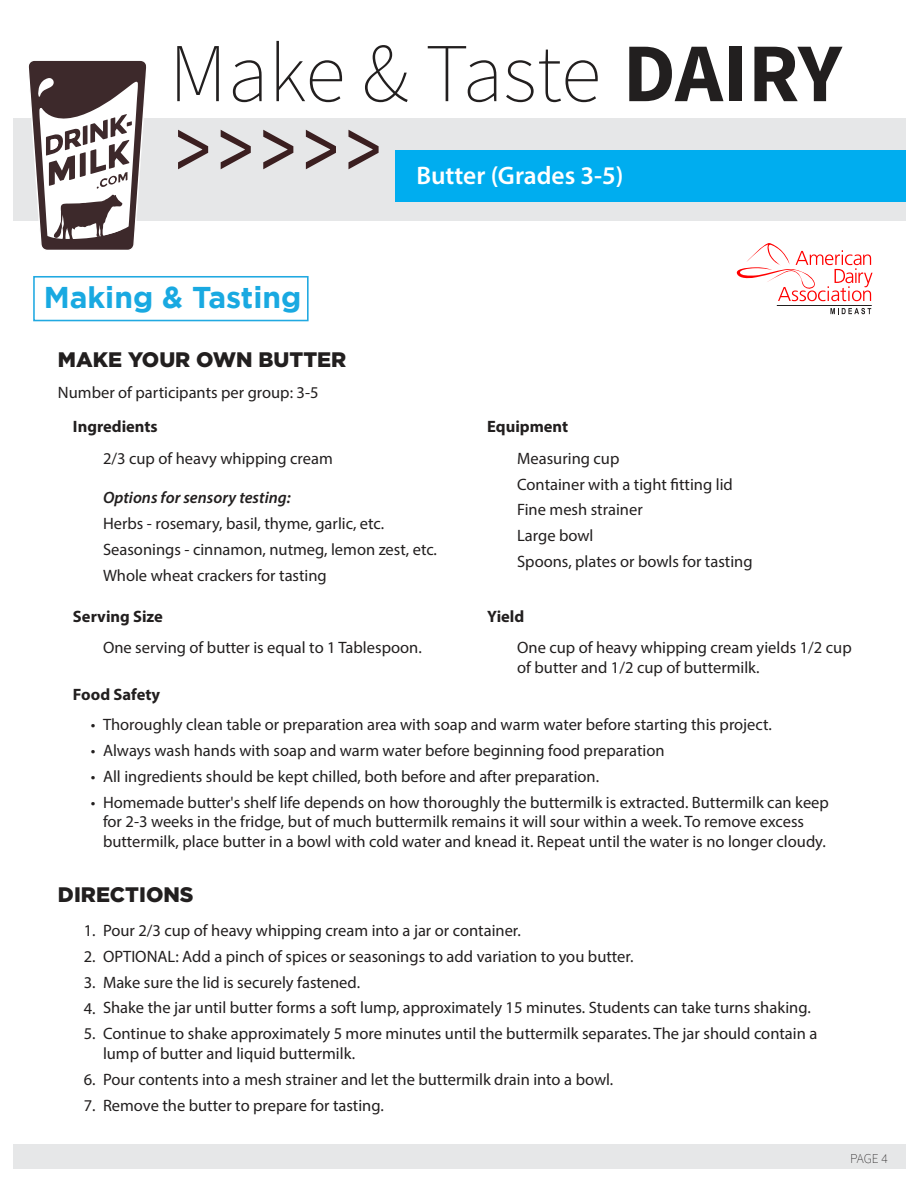
<style>
.page{position:relative;width:918px;height:1188px;background:#fff}
.page>*{position:absolute;margin:0;border:0;box-sizing:border-box;transform-origin:0 0}
.t1{font:200 83.55px "Source Sans Pro";color:#221f1f}
.t2{font:700 30px "Gotham";color:#19a9e1}
.t3{font:600 25.5px "Myriad Pro";color:#fff}
.t4{font:900 21px "Gotham";color:#221f1f}
.t5{font:16.5px/25.8px "Myriad Pro";color:#221f1f}
.t6{font:700 16.5px "Myriad Pro";color:#221f1f}
.t7{font:italic 600 16.5px "Myriad Pro";color:#221f1f}
.t8{font:200 13.5px "Source Sans Pro";color:#221f1f}
.s1{font-weight:700}
</style>
<div class="page">
<div style="left:14px;top:118px;width:892px;height:102px;background:#e6e7e8"></div>
<div style="left:395px;top:150px;width:511px;height:51px;background:#00adef"></div>
<svg style="left:27px;top:60px;width:121px;height:190px"></svg>
<svg style="left:178px;top:130px;width:30px;height:39px"></svg>
<svg style="left:221px;top:130px;width:30px;height:39px"></svg>
<svg style="left:306px;top:130px;width:30px;height:39px"></svg>
<svg style="left:348px;top:130px;width:31px;height:39px"></svg>
<svg style="left:263px;top:130px;width:30px;height:39px"></svg>
<div style="left:14px;top:1144px;width:892px;height:25px;background:#e6e7e8"></div>
<svg style="left:736px;top:243px;width:137px;height:58px"></svg>
<hr style="left:777px;top:305px;width:95px;height:1px;background:#221f1f">
<svg style="left:830px;top:308px;width:41px;height:6px"></svg>
<div style="left:33px;top:276px;width:276px;height:45px;border:2px solid #21a9e1"></div>
<h1 class="t1" style="left:169px;top:23px;width:674px">Make &amp; Taste <span class="s1">DAIRY</span></h1>
<h2 class="t2" style="left:44px;top:284px;width:259px">Making &amp; Tasting</h2>
<p class="t4" style="left:58px;top:350px;width:290px">MAKE YOUR OWN BUTTER</p>
<p class="t5" style="left:58px;top:381px;width:262px">Number of participants per group: 3-5</p>
<p class="t6" style="left:73px;top:420px;width:86px">Ingredients</p>
<h3 class="t3" style="left:416px;top:166px;width:209px">Butter (Grades 3-5)</h3>
<p class="t6" style="left:487px;top:420px;width:83px">Equipment</p>
<p class="t5" style="left:103px;top:447px;width:231px">2/3 cup of heavy whipping cream</p>
<p class="t7" style="left:103px;top:492px;width:189px">Options for sensory testing:</p>
<p class="t5" style="left:103px;top:512px;width:336px">Herbs - rosemary, basil, thyme, garlic, etc.<br>Seasonings - cinnamon, nutmeg, lemon zest, etc.<br>Whole wheat crackers for tasting</p>
<p class="t6" style="left:73px;top:610px;width:91px">Serving Size</p>
<p class="t5" style="left:103px;top:636px;width:320px">One serving of butter is equal to 1 Tablespoon.</p>
<p class="t6" style="left:73px;top:688px;width:89px">Food Safety</p>
<p class="t5" style="left:517px;top:447px;width:237px">Measuring cup<br>Container with a tight fitting lid<br>Fine mesh strainer<br>Large bowl<br>Spoons, plates or bowls for tasting</p>
<p class="t6" style="left:487px;top:610px;width:39px">Yield</p>
<p class="t5" style="left:517px;top:639px;width:336px;line-height:19.8px">One cup of heavy whipping cream yields 1/2 cup of butter and 1/2 cup of buttermilk.</p>
<p class="t5" style="left:91px;top:713px;width:683px">• Thoroughly clean table or preparation area with soap and warm water before starting this project.</p>
<p class="t5" style="left:91px;top:739px;width:575px">• Always wash hands with soap and warm water before beginning food preparation</p>
<p class="t5" style="left:91px;top:765px;width:510px">• All ingredients should be kept chilled, both before and after preparation.</p>
<p class="t5" style="left:103px;top:794px;width:727px;line-height:19.8px;text-indent:-12px">• Homemade butter's shelf life depends on how thoroughly the buttermilk is extracted. Buttermilk can keep for 2-3 weeks in the fridge, but of much buttermilk remains it will sour within a week. To remove excess buttermilk, place butter in a bowl with cold water and knead it. Repeat until the water is no longer cloudy.</p>
<p class="t4" style="left:58px;top:885px;width:137px">DIRECTIONS</p>
<p class="t5" style="left:84px;top:919px;width:439px">1. Pour 2/3 cup of heavy whipping cream into a jar or container.</p>
<p class="t5" style="left:84px;top:945px;width:551px">2. OPTIONAL: Add a pinch of spices or seasonings to add variation to you butter.</p>
<p class="t5" style="left:84px;top:971px;width:278px">3. Make sure the lid is securely fastened.</p>
<p class="t5" style="left:84px;top:996px;width:729px">4. Shake the jar until butter forms a soft lump, approximately 15 minutes. Students can take turns shaking.</p>
<p class="t5" style="left:103px;top:1025px;width:716px;line-height:19.8px;text-indent:-19px">5. Continue to shake approximately 5 more minutes until the buttermilk separates. The jar should contain a lump of butter and liquid buttermilk.</p>
<p class="t5" style="left:84px;top:1068px;width:531px">6. Pour contents into a mesh strainer and let the buttermilk drain into a bowl.</p>
<p class="t5" style="left:84px;top:1094px;width:302px">7. Remove the butter to prepare for tasting.</p>
<p class="t8" style="left:850px;top:1151px;width:39px">PAGE 4</p>
<p class="t8" style="left:882px;top:1151px;width:8px">3</p>
</div>
